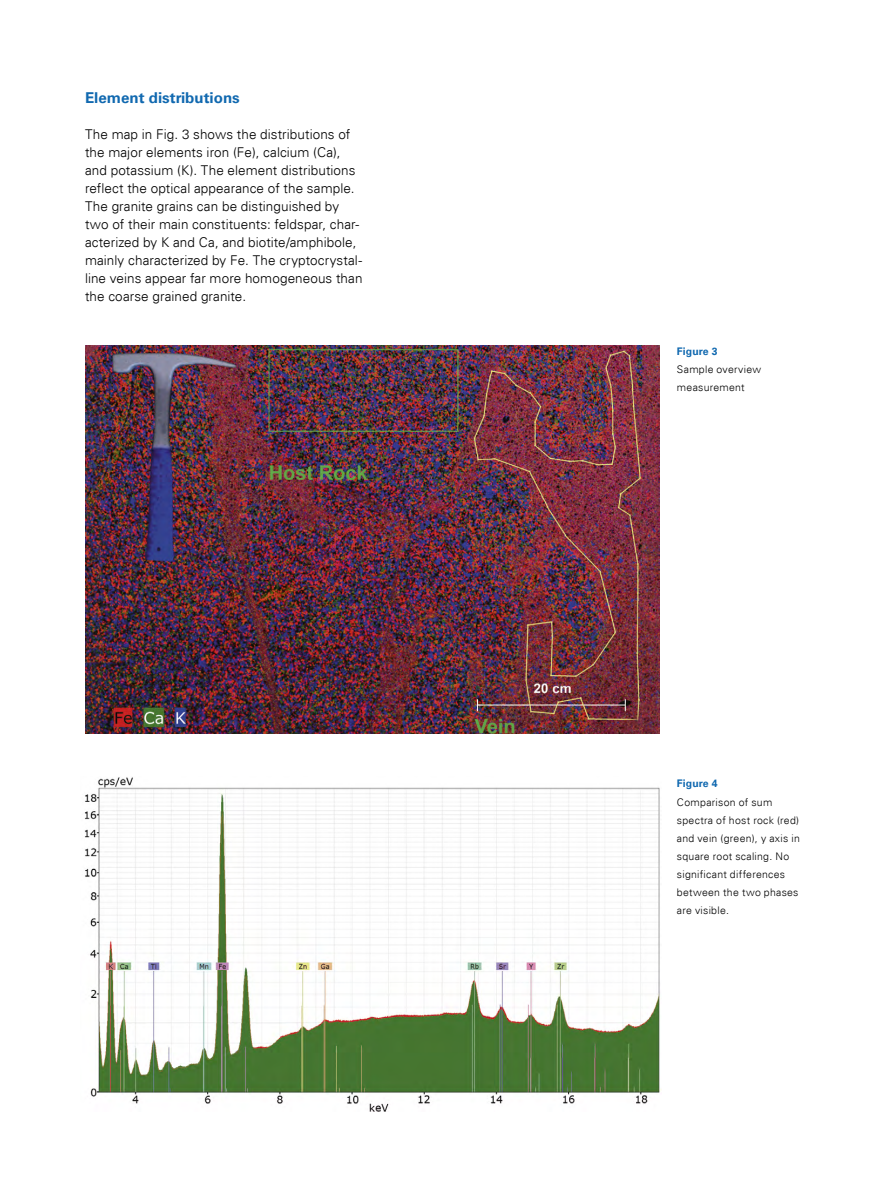
<style>
.page{position:relative;width:893px;height:1187px;background:#fff}
.page>*{position:absolute;margin:0;border:0;box-sizing:border-box;transform-origin:0 0}
.t1{font:700 15px "Univers LT Std";color:#1169b0}
.t2{font:300 13.5px/18px "Univers LT Std";letter-spacing:.005em;color:#000}
.t3{font:300 10.5px/18px "Univers LT Std";letter-spacing:.025em;color:#000}
.t4{font:700 10.5px "Univers LT Std";letter-spacing:.01em;color:#1169b0}
</style>
<div class="page">
<img style="left:85px;top:345px;width:575px;height:388px">
<img style="left:84px;top:777px;width:578px;height:334px">
<p class="t1" style="left:85px;top:89px;width:156px">Element distributions</p>
<p class="t2" style="left:85px;top:125px;width:279px">The map in Fig. 3 shows the distributions of the major elements iron (Fe), calcium (Ca), and potassium (K). The element distributions reflect the optical appearance of the sample.<br>The granite grains can be distinguished by two of their main constituents: feldspar, char&shy;acterized by K and Ca, and biotite/amphibole, mainly characterized by Fe. The cryptocrystal&shy;line veins appear far more homogeneous than the coarse grained granite.</p>
<p class="t4" style="left:677px;top:345px;width:42px">Figure 3</p>
<p class="t3" style="left:677px;top:360px;width:86px">Sample overview measurement</p>
<p class="t4" style="left:677px;top:777px;width:42px">Figure 4</p>
<p class="t3" style="left:677px;top:792px;width:124px">Comparison of sum spectra of host rock (red) and vein (green), y axis in square root scaling. No significant differences between the two phases are visible.</p>
</div>
